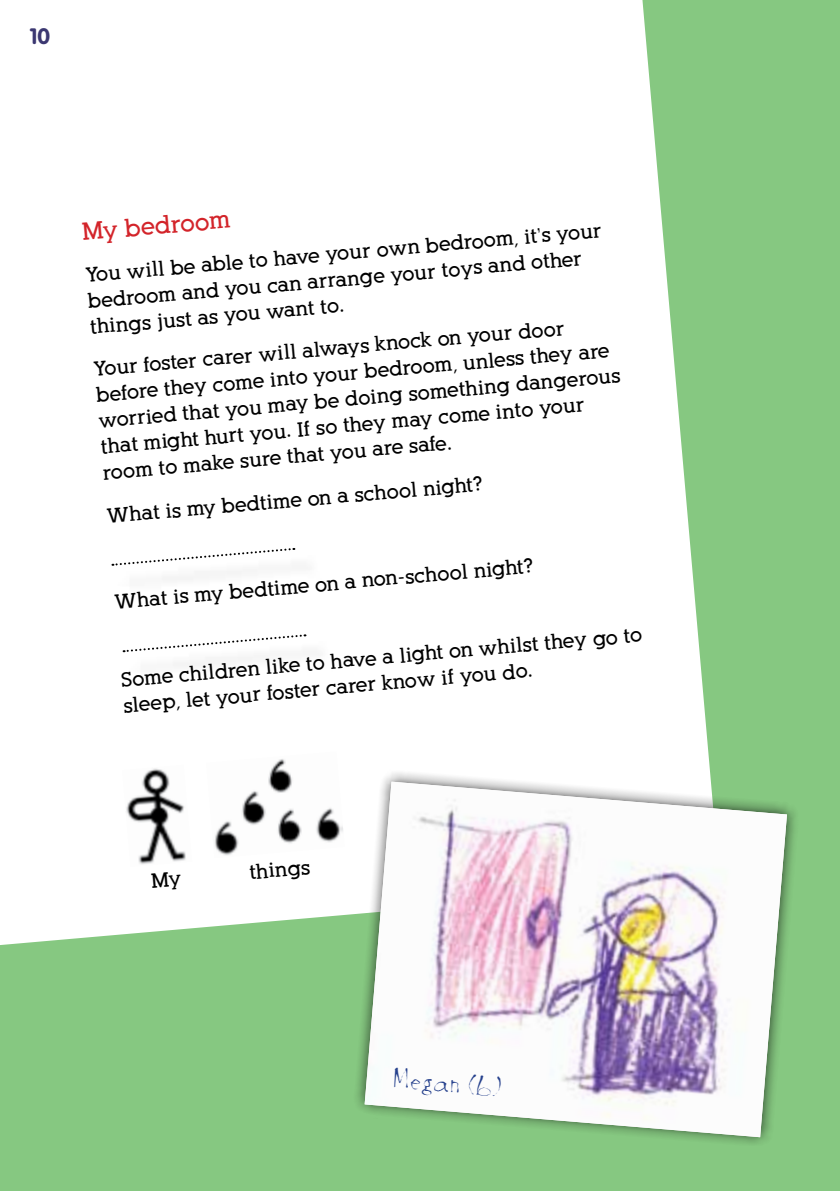
<style>
.page{position:relative;width:840px;height:1191px;background:#fff}
.page>*{position:absolute;margin:0;border:0;box-sizing:border-box;transform-origin:0 0}
.t1{font:25px "Handwrite Inkblot";color:#26418d}
.t2{font:700 24px "Alexandria FLF";color:#d3242a}
.t3{font:700 22px "VAG Rounded";color:#3b3771}
.t4{font:700 20px/26px "Alexandria FLF";color:#000}
</style>
<div class="page">
<div style="left:0;top:0;width:839px;height:1191px;background:#86c881"></div>
<div style="left:0;top:0;width:710px;height:945px;background:#fff"></div>
<div style="left:118px;top:554px;width:204px;height:38px;background:#fcfcfc"></div>
<svg style="left:112px;top:547px;width:182px;height:19px"></svg>
<div style="left:129px;top:640px;width:204px;height:38px;background:#fcfcfc"></div>
<svg style="left:123px;top:633px;width:182px;height:20px"></svg>
<svg style="left:350px;top:768px;width:445px;height:376px"></svg>
<img style="left:364px;top:781px;width:422px;height:356px">
<img style="left:122px;top:765px;width:70px;height:102px">
<img style="left:206px;top:751px;width:138px;height:107px">
<svg style="left:151px;top:872px;width:31px;height:18px"></svg>
<p class="t3" style="left:29px;top:24px;width:22px">10</p>
<p class="t2" style="left:81px;top:219px;width:150px;rotate:-5deg">My bedroom</p>
<p class="t4" style="left:85px;top:262px;width:519px;rotate:-5deg">You will be able to have your own bedroom, it’s your bedroom and you can arrange your toys and other things just as you want to.</p>
<p class="t4" style="left:93px;top:356px;width:525px;rotate:-5deg">Your foster carer will always knock on your door before they come into your bedroom, unless they are worried that you may be doing something dangerous that might hurt you. If so they may come into your room to make sure that you are safe.</p>
<p class="t4" style="left:106px;top:504px;width:378px;rotate:-5deg">What is my bedtime on a school night?</p>
<p class="t4" style="left:113px;top:589px;width:421px;rotate:-5deg">What is my bedtime on a non-school night?</p>
<p class="t4" style="left:120px;top:667px;width:524px;rotate:-5deg">Some children like to have a light on whilst they go to sleep, let your foster carer know if you do.</p>
<p class="t4" style="left:248px;top:859px;width:62px;rotate:-5deg">things</p>
<p class="t1" style="left:394px;top:1064px;width:109px;rotate:5deg">Megan (6)</p>
</div>
